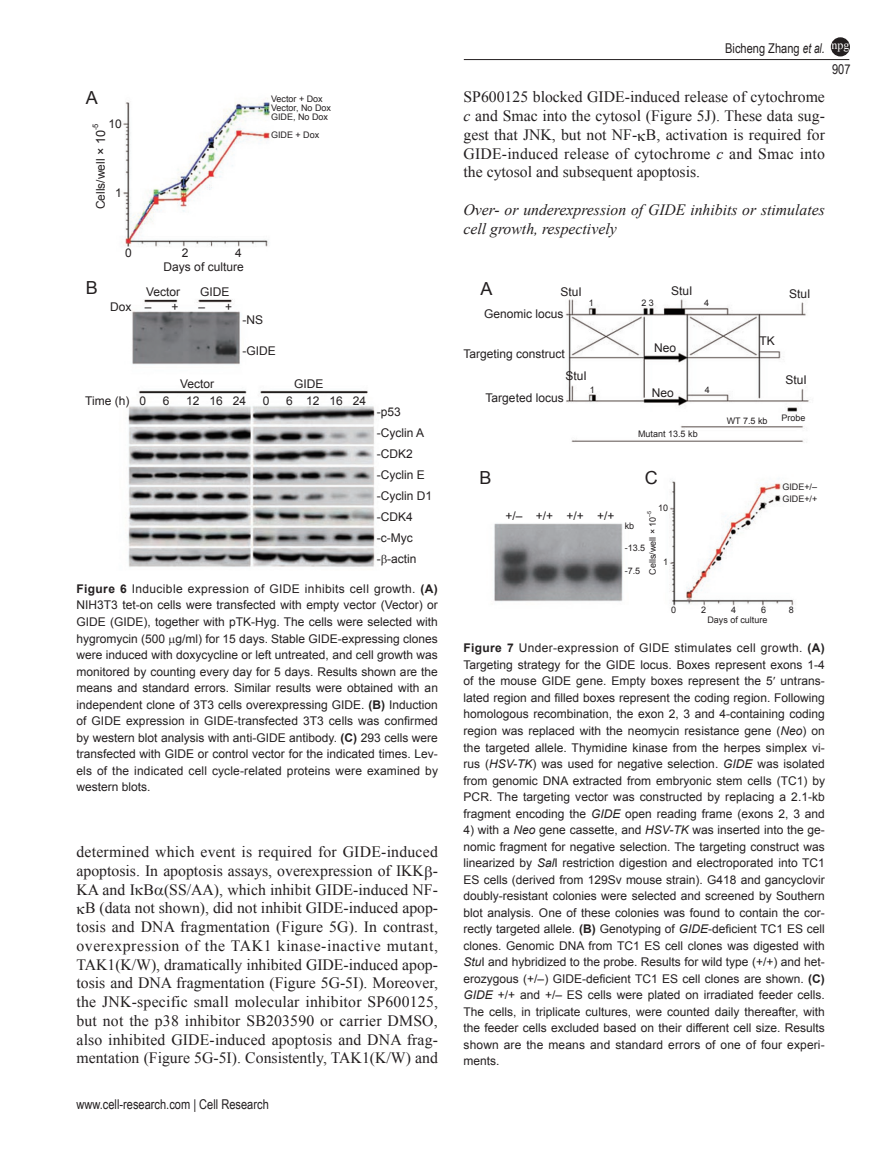
<style>
.page{position:relative;width:893px;height:1170px;background:#fff}
.page>*{position:absolute;margin:0;border:0;box-sizing:border-box;transform-origin:0 0}
.t1{font:18px "Arial MT2";color:#231f20}
.t2{font:18px "Arial";color:#231f20}
.t3{font:15.75px/18.8px "Times New Roman PSMT2";letter-spacing:.01em;color:#231f20;text-align:justify}
.t4{font:italic 15.75px "Times New Roman";color:#231f20}
.t5{font:15.75px "Times New Roman PS Italic MT2";color:#231f20}
.t6{font:13.5px "Arial Narrow";color:#231f20}
.t7{font:12px/16.5px "Arial";letter-spacing:.005em;color:#231f20;text-align:justify}
.t8{font:12px/25.8px "Arial MT2";color:#231f20}
.t9{font:12px "Times New Roman PSMT2";color:#fff}
.t10{font:9px/9px "Arial";color:#231f20}
.t11{font:9px/12px "Arial MT2";color:#231f20}
.t12{font:7.65px "Arial MT2";color:#231f20}
.t13{font:5.4px "Arial MT2";color:#231f20}
.s1{font-size:12.75px}
.s2{font-weight:700}
.s3{font-family:"Arial MT2"}
.s4{font-family:"Arial";font-style:italic}
.s5{font-style:italic}
.s6{font-family:"Times New Roman PS Italic MT2"}
.s7{font-family:"Times New Roman"}
.s8{font-family:"Arial";font-weight:700}
.s9{font-family:"Arial"}
</style>
<div class="page">
<hr style="left:464px;top:59px;width:385px;height:1px;background:#231f20">
<div style="left:832px;top:38px;width:17px;height:18px;background:#231f20;border-radius:50%"></div>
<div style="left:831px;top:37px;width:19px;height:19px;border:2px solid #231f20;border-radius:50%"></div>
<img style="left:123px;top:98px;width:252px;height:469px">
<img style="left:494px;top:299px;width:316px;height:307px">
<h1 class="t1" style="left:86px;top:86px;width:14px">A</h1>
<p class="t12" style="left:91px;top:130px;width:8px;rotate:-90deg">-5</p>
<p class="t7" style="left:108px;top:116px;width:15px">10</p>
<p class="t7" style="left:93px;top:209px;width:81px;rotate:-90deg">Cells/well <span class="s1">× 10</span></p>
<p class="t7" style="left:115px;top:185px;width:8px">1</p>
<h1 class="t1" style="left:86px;top:276px;width:14px">B</h1>
<p class="t7" style="left:125px;top:245px;width:8px">0</p>
<p class="t7" style="left:182px;top:245px;width:8px">2</p>
<p class="t7" style="left:235px;top:245px;width:8px">4</p>
<p class="t8" style="left:146px;top:253px;width:99px;text-indent:18px">Days of culture<br>Vector</p>
<p class="t8" style="left:200px;top:279px;width:31px">GIDE</p>
<p class="t8" style="left:110px;top:294px;width:43px">Dox –</p>
<p class="t8" style="left:171px;top:294px;width:9px">+</p>
<p class="t8" style="left:198px;top:294px;width:35px">– +</p>
<p class="t11" style="left:271px;top:93px;width:53px">Vector + Dox</p>
<p class="t10" style="left:271px;top:103px;width:62px">Vector, No Dox<br>GIDE, No Dox</p>
<p class="t11" style="left:271px;top:129px;width:50px">GIDE + Dox</p>
<p class="t8" style="left:243px;top:307px;width:22px">-NS</p>
<p class="t8" style="left:243px;top:337px;width:35px">-GIDE</p>
<p class="t8" style="left:180px;top:371px;width:36px">Vector</p>
<p class="t8" style="left:294px;top:371px;width:31px">GIDE</p>
<p class="t7" style="left:85px;top:392px;width:62px">Time (h) 0</p>
<p class="t7" style="left:163px;top:392px;width:8px">6</p>
<p class="t7" style="left:186px;top:392px;width:62px">12 16 24</p>
<p class="t7" style="left:263px;top:392px;width:8px">0</p>
<p class="t7" style="left:286px;top:392px;width:82px">6 12 16 24</p>
<p class="t7" style="left:377px;top:401px;width:57px;line-height:21px;text-align:left">-p53 -Cyclin A -CDK2 -Cyclin E -Cyclin D1 -CDK4</p>
<p class="t8" style="left:377px;top:524px;width:37px">-c-Myc</p>
<p class="t8" style="left:377px;top:545px;width:41px">- -actin</p>
<p class="t7" style="left:76px;top:580px;width:363px"><span class="s2">Figure 6</span> Inducible expression of GIDE inhibits cell growth. <span class="s2">(A)<br></span>NIH3T3 tet-on cells were transfected with empty vector (Vector) or GIDE (GIDE), together with pTK-Hyg. The cells were selected with <span class="s3">hygromycin (500</span> g/ml) for 15 days. Stable GIDE-expressing clones were induced with doxycycline or left untreated, and cell growth was monitored by counting every day for 5 days. Results shown are the means and standard errors. Similar results were obtained with an independent clone of 3T3 cells overexpressing GIDE. <span class="s2">(B)</span> <span class="s3">Induction </span>of GIDE expression in GIDE-transfected 3T3 cells was confirmed by western blot analysis with anti-GIDE antibody. <span class="s2">(C)</span> 293 cells were transfected with GIDE or control vector for the indicated times. Lev&shy;els of the indicated cell cycle-related proteins were examined by western blots.</p>
<p class="t3" style="left:76px;top:842px;width:363px;text-align:center">determined which event is required for GIDE-induced apoptosis. In apoptosis assays, overexpression of IKK - KA and I B (SS/AA), which inhibit GIDE-induced NF-B (data not shown), did not inhibit GIDE-induced apop&shy;tosis and DNA fragmentation (Figure 5G). In contrast, overexpression of the TAK1 kinase-inactive mutant, TAK1(K/W), dramatically inhibited GIDE-induced apop&shy;tosis and DNA fragmentation (Figure 5G-5I). Moreover, the JNK-specific small molecular inhibitor SP600125, but not the p38 inhibitor SB203590 or carrier DMSO, also inhibited GIDE-induced apoptosis and DNA frag&shy;mentation (Figure 5G-5I). Consistently, TAK1(K/W) and</p>
<p class="t6" style="left:76px;top:1094px;width:194px">www.cell-research.com | Cell Research</p>
<p class="t9" style="left:831px;top:37px;width:19px">npg</p>
<p class="t6" style="left:725px;top:39px;width:101px">Bicheng Zhang <span class="s4">et al</span><span class="s5">.</span></p>
<p class="t6" style="left:832px;top:59px;width:20px">907</p>
<p class="t3" style="left:463px;top:88px;width:363px">SP600125 blocked GIDE-induced release of cytochrome <span class="s6">c</span> and Smac into the cytosol (Figure 5J). These data sug&shy;gest that JNK, but not NF- B, activation is required for GIDE-induced release of cytochrome <span class="s6">c</span> and Smac into the cytosol and subsequent apoptosis.</p>
<h2 class="t4" style="left:463px;top:199px;width:363px">Over- or underexpression of GIDE inhibits or stimulates</h2>
<h2 class="t5" style="left:463px;top:218px;width:155px">cell growth, respectively</h2>
<h1 class="t1" style="left:480px;top:277px;width:14px">A</h1>
<p class="t8" style="left:560px;top:278px;width:23px">StuI</p>
<p class="t8" style="left:671px;top:278px;width:23px">StuI</p>
<p class="t8" style="left:789px;top:281px;width:23px">StuI</p>
<p class="t10" style="left:589px;top:298px;width:7px">1</p>
<p class="t10" style="left:641px;top:298px;width:14px">2 3</p>
<p class="t10" style="left:704px;top:298px;width:7px">4</p>
<p class="t8" style="left:484px;top:301px;width:81px">Genomic locus</p>
<p class="t8" style="left:464px;top:341px;width:103px">Targeting construct</p>
<p class="t8" style="left:486px;top:384px;width:80px">Targeted locus</p>
<p class="t8" style="left:654px;top:335px;width:24px">Neo</p>
<p class="t8" style="left:652px;top:380px;width:24px">Neo</p>
<p class="t8" style="left:565px;top:363px;width:23px">StuI</p>
<p class="t10" style="left:590px;top:385px;width:7px">1</p>
<p class="t10" style="left:705px;top:385px;width:7px">4</p>
<p class="t10" style="left:638px;top:429px;width:61px">Mutant 13.5 kb</p>
<h1 class="t1" style="left:480px;top:466px;width:14px">B</h1>
<h1 class="t2" style="left:645px;top:466px;width:14px">C</h1>
<p class="t8" style="left:505px;top:502px;width:111px">+/– +/+ +/+ +/+</p>
<p class="t10" style="left:658px;top:504px;width:12px">10</p>
<p class="t13" style="left:646px;top:516px;width:8px;rotate:-90deg">–5</p>
<p class="t10" style="left:648px;top:575px;width:60px;rotate:-90deg">Cells/well × 10</p>
<p class="t11" style="left:625px;top:520px;width:11px">kb</p>
<p class="t10" style="left:625px;top:544px;width:22px">-13.5</p>
<p class="t10" style="left:625px;top:566px;width:17px">-7.5</p>
<p class="t10" style="left:663px;top:558px;width:7px">1</p>
<p class="t8" style="left:759px;top:328px;width:17px">TK</p>
<p class="t8" style="left:785px;top:367px;width:23px">StuI</p>
<p class="t10" style="left:727px;top:416px;width:42px">WT 7.5 kb</p>
<p class="t10" style="left:781px;top:413px;width:26px">Probe</p>
<p class="t11" style="left:782px;top:480px;width:37px">GIDE+/–<br>GIDE+/+</p>
<p class="t10" style="left:671px;top:606px;width:7px">0</p>
<p class="t10" style="left:701px;top:606px;width:7px">2</p>
<p class="t10" style="left:731px;top:606px;width:7px">4</p>
<p class="t10" style="left:761px;top:606px;width:7px">6</p>
<p class="t10" style="left:789px;top:606px;width:7px">8</p>
<p class="t11" style="left:707px;top:613px;width:62px">Days of culture</p>
<p class="t7" style="left:464px;top:640px;width:363px"><span class="s2">Figure 7</span> Under-expression of GIDE stimulates cell growth. <span class="s2">(A)<br></span>Targeting strategy for the GIDE locus. Boxes represent exons 1-4</p>
<p class="t8" style="left:464px;top:668px;width:363px">of the mouse GIDE gene. Empty boxes represent the 5<span class="s7">′</span> untrans-</p>
<p class="t7" style="left:464px;top:689px;width:363px">lated region and filled boxes represent the coding region. Following homologous recombination, the exon 2, 3 and 4-containing coding region was replaced with the neomycin resistance gene (<span class="s5">Neo</span><span class="s3">) on</span></p>
<p class="t8" style="left:464px;top:734px;width:363px">the targeted allele. Thymidine kinase from the herpes simplex vi-</p>
<p class="t7" style="left:464px;top:755px;width:363px"><span class="s3">rus (</span><span class="s5">HSV-TK</span>) was used for negative selection. <span class="s5">GIDE</span> was isolated from genomic DNA extracted from embryonic stem cells (TC1) by PCR. The targeting vector was constructed by replacing a 2.1-kb <span class="s3">fragment encoding the</span> <span class="s5">GIDE</span> open reading frame (exons 2, 3 and</p>
<p class="t7" style="left:464px;top:821px;width:363px">4) with a <span class="s5">Neo</span> gene cassette, and <span class="s5">HSV-TK</span> was inserted into the ge&shy;nomic fragment for negative selection. The targeting construct was linearized by <span class="s5">Sal</span>I restriction digestion and electroporated into TC1<br>ES cells (derived from 129Sv mouse strain). G418 and gancyclovir doubly-resistant colonies were selected and screened by Southern blot analysis. One of these colonies was found to contain the cor<span class="s3">-</span></p>
<p class="t8" style="left:464px;top:916px;width:363px">rectly targeted allele. <span class="s8">(B)</span> Genotyping of <span class="s4">GIDE</span><span class="s9">-deficient TC1 ES cell</span></p>
<p class="t7" style="left:464px;top:937px;width:363px">clones. Genomic DNA from TC1 ES cell clones was digested with <span class="s5">Stu</span>I and hybridized to the probe. Results for wild type (+/+) and het&shy;erozygous (+/–) GIDE-deficient TC1 ES cell clones are shown. <span class="s2">(C)<br></span><span class="s5">GIDE</span> +/+ and +/– ES cells were plated on irradiated feeder cells.<br>The cells, in triplicate cultures, were counted daily thereafter, with the feeder cells excluded based on their different cell size. Results shown are the means and standard errors of one of four experi<span class="s3">-</span></p>
<p class="t8" style="left:464px;top:1048px;width:38px">ments.</p>
</div>
